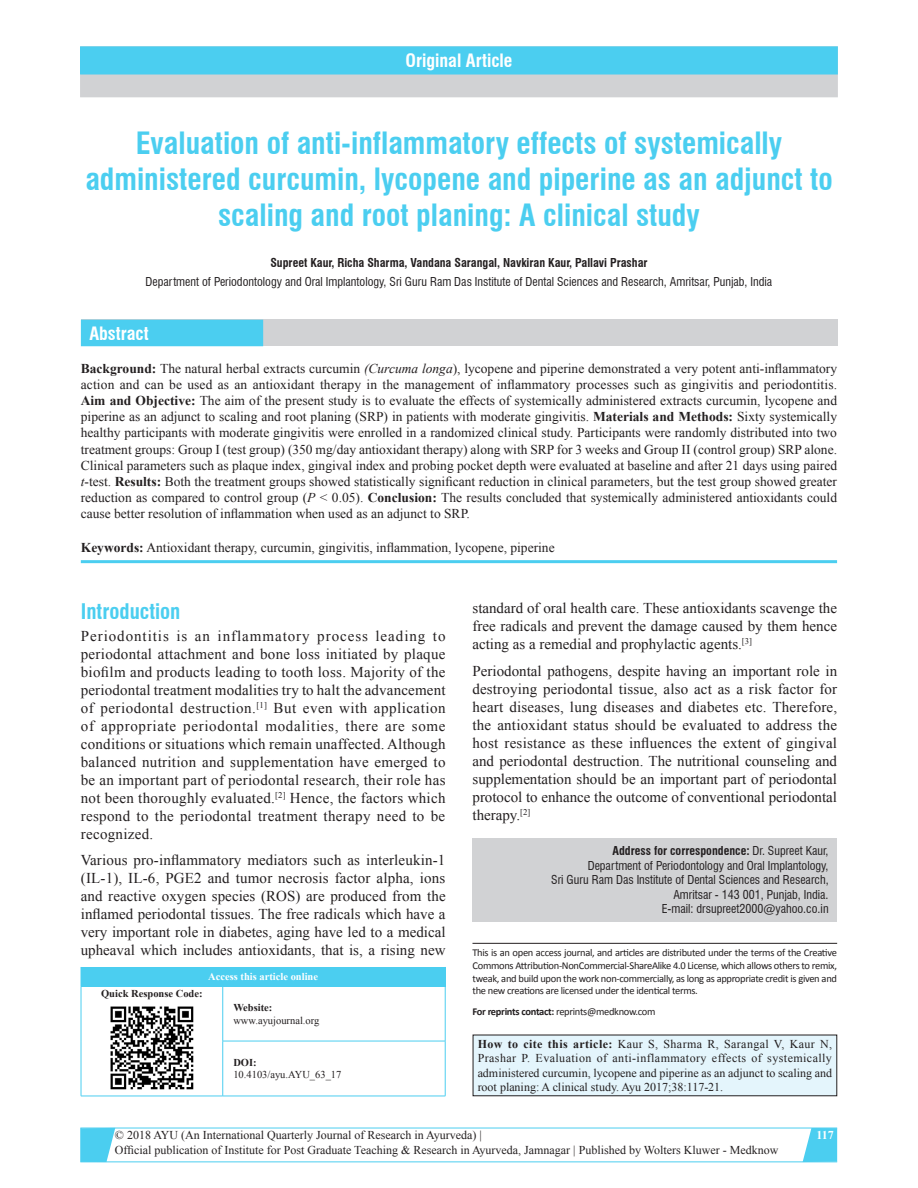
<style>
.page{position:relative;width:918px;height:1188px;background:#fff}
.page>*{position:absolute;margin:0;border:0;box-sizing:border-box;transform-origin:0 0}
.AT{font:700 condensed 30px/36px "Swiss 721 BT";color:#4bcef0;text-align:center}
.t1{font:700 condensed 21px "Swiss 721 BT";color:#4bcef0}
.AH{font:700 condensed 18px "Swiss 721 BT";color:#fff}
.ABSH{font:700 condensed 18px "Swiss 721 BT";color:#fff}
.TX{font:15px/18px "Times New Roman";color:#231f20;text-align:justify}
.ABS{font:13.5px/16.2px "Times New Roman";color:#231f20;text-align:justify}
.KWD{font:13.5px "Times New Roman";color:#231f20}
.HTC{font:12px/14.4px "Times New Roman";color:#231f20}
.ADD{font:condensed 12px/14.4px "Swiss 721 BT";color:#231f20;text-align:right}
.AFF{font:condensed 12px "Swiss 721 BT";color:#231f20}
.AU{font:700 condensed 12px "Swiss 721 BT";color:#231f20}
.t2{font:700 12px "Times New Roman";color:#fff}
.OS{font:10.5px/12.6px "Calibri";letter-spacing:-.03em;color:#231f20;text-align:justify}
.Website{font:10.5px/12.6px "Times New Roman";color:#231f20}
.ATAO{font:700 10.5px "Times New Roman";color:#fff}
.QRC{font:700 10.5px "Times New Roman";color:#231f20}
.s1{font-weight:700}
.s2{font-style:italic}
</style>
<div class="page">
<svg style="left:80px;top:1128px;width:758px;height:34px"></svg>
<div style="left:80px;top:46px;width:758px;height:51px;background:#d1d2d4"></div>
<div style="left:81px;top:47px;width:756px;height:27px;background:#4bcef0"></div>
<div style="left:80px;top:46px;width:758px;height:29px;border:2px solid #4bcef0"></div>
<hr style="left:81px;top:560px;width:756px;height:3px;background:#4bcef0">
<div style="left:81px;top:967px;width:364px;height:19px;background:#4bcef0"></div>
<svg style="left:445px;top:967px;width:1px;height:19px"></svg>
<hr style="left:81px;top:986px;width:1px;height:55px;background:#4bcef0">
<hr style="left:81px;top:1041px;width:1px;height:55px;background:#4bcef0">
<hr style="left:81px;top:986px;width:142px;height:1px;background:#4bcef0">
<hr style="left:222px;top:986px;width:1px;height:55px;background:#4bcef0">
<hr style="left:223px;top:986px;width:222px;height:1px;background:#4bcef0">
<hr style="left:445px;top:986px;width:1px;height:55px;background:#4bcef0">
<hr style="left:81px;top:1096px;width:142px;height:1px;background:#4bcef0">
<hr style="left:222px;top:1041px;width:1px;height:55px;background:#4bcef0">
<hr style="left:223px;top:1041px;width:222px;height:1px;background:#4bcef0">
<hr style="left:445px;top:1041px;width:1px;height:55px;background:#4bcef0">
<hr style="left:223px;top:1096px;width:222px;height:1px;background:#4bcef0">
<img style="left:110px;top:1006px;width:84px;height:84px">
<div style="left:472px;top:838px;width:365px;height:84px;background:#d1d2d4"></div>
<hr style="left:472px;top:943px;width:365px;height:1px;background:#231f20">
<div style="left:473px;top:1035px;width:364px;height:61px;background:#e4f5fc"></div>
<div style="left:81px;top:320px;width:756px;height:26px;background:#d1d2d4"></div>
<div style="left:81px;top:320px;width:182px;height:26px;background:#4bcef0"></div>
<p class="AH" style="left:405px;top:50px;width:109px">Original Article</p>
<p class="AT" style="left:85px;top:125px;width:749px">Evaluation of anti‑inflammatory effects of systemically administered curcumin, lycopene and piperine as an adjunct to scaling and root planing: A clinical study</p>
<p class="AU" style="left:270px;top:255px;width:379px">Supreet Kaur, Richa Sharma, Vandana Sarangal, Navkiran Kaur, Pallavi Prashar</p>
<p class="AFF" style="left:146px;top:274px;width:628px">Department of Periodontology and Oral Implantology, Sri Guru Ram Das Institute of Dental Sciences and Research, Amritsar, Punjab, India</p>
<p class="ABSH" style="left:89px;top:323px;width:61px">Abstract</p>
<p class="ABS" style="left:81px;top:360px;width:758px"><span class="s1">Background:</span> The natural herbal extracts curcumin <span class="s2">(Curcuma longa</span>), lycopene and piperine demonstrated a very potent anti‑inflammatory action and can be used as an antioxidant therapy in the management of inflammatory processes such as gingivitis and periodontitis.<br><span class="s1">Aim and Objective:</span> The aim of the present study is to evaluate the effects of systemically administered extracts curcumin, lycopene and piperine as an adjunct to scaling and root planing (SRP) in patients with moderate gingivitis. <span class="s1">Materials and Methods:</span> Sixty systemically healthy participants with moderate gingivitis were enrolled in a randomized clinical study. Participants were randomly distributed into two treatment groups: Group I (test group) (350 mg/day antioxidant therapy) along with SRP for 3 weeks and Group II (control group) SRP alone.<br>Clinical parameters such as plaque index, gingival index and probing pocket depth were evaluated at baseline and after 21 days using paired <span class="s2">t</span>‑test. <span class="s1">Results:</span> Both the treatment groups showed statistically significant reduction in clinical parameters, but the test group showed greater reduction as compared to control group (<span class="s2">P</span> &lt; 0.05). <span class="s1">Conclusion:</span> The results concluded that systemically administered antioxidants could cause better resolution of inflammation when used as an adjunct to SRP.</p>
<p class="KWD" style="left:81px;top:538px;width:475px"><span class="s1">Keywords:</span> Antioxidant therapy, curcumin, gingivitis, inflammation, lycopene, piperine</p>
<h1 class="t1" style="left:81px;top:598px;width:101px">Introduction</h1>
<p class="TX" style="left:81px;top:627px;width:366px">Periodontitis is an inflammatory process leading to periodontal attachment and bone loss initiated by plaque biofilm and products leading to tooth loss. Majority of the periodontal treatment modalities try to halt the advancement of periodontal destruction.<sup>[1]</sup> But even with application of appropriate periodontal modalities, there are some conditions or situations which remain unaffected. Although balanced nutrition and supplementation have emerged to be an important part of periodontal research, their role has not been thoroughly evaluated.<sup>[2]</sup> Hence, the factors which respond to the periodontal treatment therapy need to be recognized.</p>
<p class="TX" style="left:81px;top:851px;width:366px">Various pro‑inflammatory mediators such as interleukin‑1 (IL‑1), IL‑6, PGE2 and tumor necrosis factor alpha, ions and reactive oxygen species (ROS) are produced from the inflamed periodontal tissues. The free radicals which have a very important role in diabetes, aging have led to a medical upheaval which includes antioxidants, that is, a rising new</p>
<p class="ATAO" style="left:208px;top:969px;width:111px">Access this article online</p>
<p class="QRC" style="left:101px;top:987px;width:103px">Quick Response Code:</p>
<p class="Website" style="left:233px;top:1001px;width:88px"><span class="s1">Website: </span>www.ayujournal.org</p>
<p class="Website" style="left:233px;top:1056px;width:110px"><span class="s1">DOI:<br></span>10.4103/ayu.AYU_63_17</p>
<p class="TX" style="left:472px;top:599px;width:366px">standard of oral health care. These antioxidants scavenge the free radicals and prevent the damage caused by them hence acting as a remedial and prophylactic agents.<sup>[3]</sup></p>
<p class="TX" style="left:472px;top:661px;width:366px">Periodontal pathogens, despite having an important role in destroying periodontal tissue, also act as a risk factor for heart diseases, lung diseases and diabetes etc. Therefore, the antioxidant status should be evaluated to address the host resistance as these influences the extent of gingival and periodontal destruction. The nutritional counseling and supplementation should be an important part of periodontal protocol to enhance the outcome of conventional periodontal therapy.<sup>[2]</sup></p>
<p class="ADD" style="left:551px;top:844px;width:279px"><span class="s1">Address for correspondence:</span> Dr. Supreet Kaur,<br>Department of Periodontology and Oral Implantology,<br>Sri Guru Ram Das Institute of Dental Sciences and Research, Amritsar ‑ 143 001, Punjab, India.<br>E‑mail: drsupreet2000@yahoo.co.in</p>
<p class="OS" style="left:472px;top:947px;width:366px">This is an open access journal, and articles are distributed under the terms of the Creative Commons Attribution‑NonCommercial‑ShareAlike 4.0 License, which allows others to remix, tweak, and build upon the work non‑commercially, as long as appropriate credit is given and the new creations are licensed under the identical terms.</p>
<p class="OS" style="left:472px;top:1006px;width:185px"><span class="s1">For reprints contact:</span> reprints@medknow.com</p>
<p class="HTC" style="left:478px;top:1037px;width:356px;text-align:justify"><span class="s1">How to cite this article:</span> Kaur S, Sharma R, Sarangal V, Kaur N, Prashar P. Evaluation of anti-inflammatory effects of systemically administered curcumin, lycopene and piperine as an adjunct to scaling and root planing: A clinical study. Ayu 2017;38:117-21.</p>
<p class="HTC" style="left:115px;top:1128px;width:665px">© 2018 AYU (An International Quarterly Journal of Research in Ayurveda) |<br>Official publication of Institute for Post Graduate Teaching &amp; Research in Ayurveda, Jamnagar | Published by Wolters Kluwer - Medknow</p>
<p class="t2" style="left:816px;top:1127px;width:19px">117</p>
</div>
